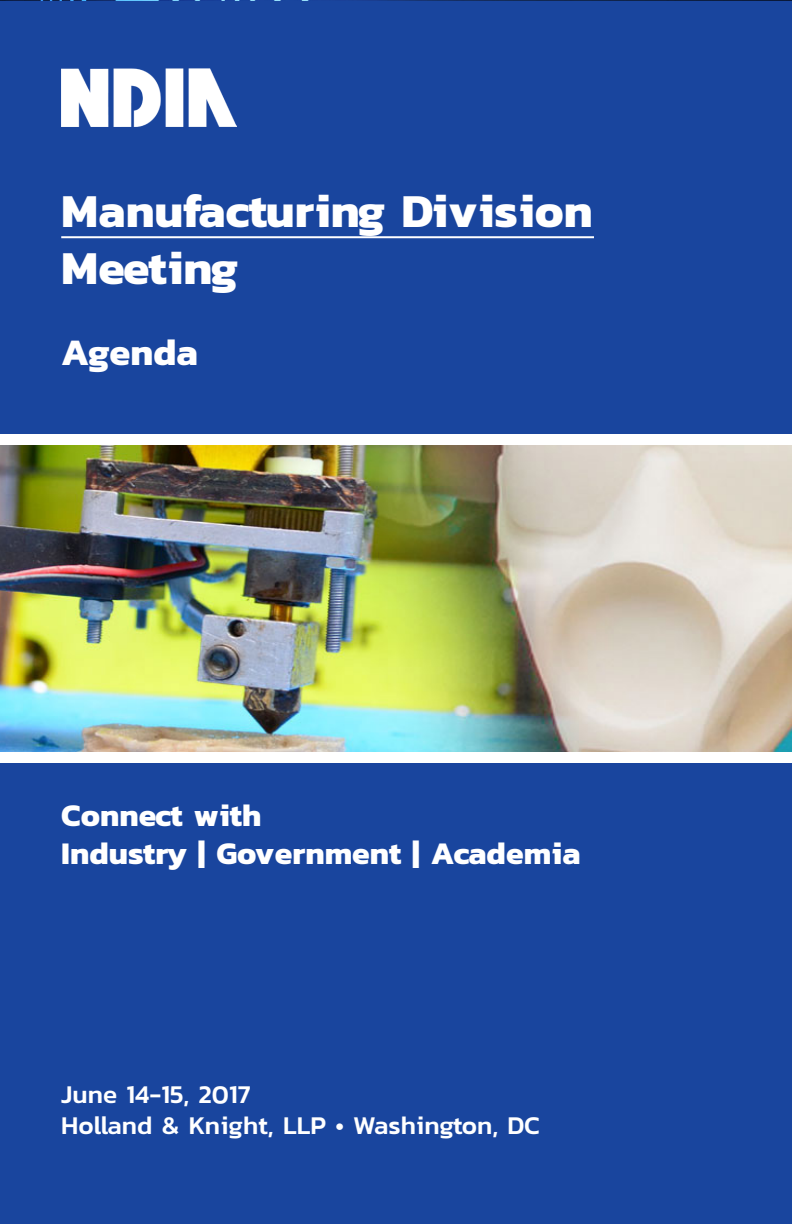
<style>
.page{position:relative;width:792px;height:1224px;background:#fff}
.page>*{position:absolute;margin:0;border:0;box-sizing:border-box;transform-origin:0 0}
.t1{font:700 48px/57.6px "Kanit";color:#fff}
.t2{font:700 38px "Kanit";color:#fff}
.t3{font:700 32px/38.4px "Kanit";color:#fff}
.t4{font:500 26px/31.2px "Kanit";color:#fff}
</style>
<div class="page">
<img style="left:0;top:445px;width:792px;height:307px">
<div style="left:0;top:1px;width:792px;height:432px;background:#19459e"></div>
<img style="left:61px;top:69px;width:175px;height:58px">
<div style="left:0;top:763px;width:792px;height:461px;background:#19459e"></div>
<hr style="left:61px;top:236px;width:533px;height:2px;background:#fff">
<p class="t1" style="left:61px;top:180px;width:533px">Manufacturing Division<br>Meeting</p>
<p class="t2" style="left:61px;top:322px;width:138px">Agenda</p>
<p class="t3" style="left:61px;top:795px;width:521px">Connect with<br>Industry | Government | Academia</p>
<p class="t4" style="left:61px;top:1078px;width:480px">June 14-15, 2017<br>Holland &amp; Knight, LLP • Washington, DC</p>
</div>
